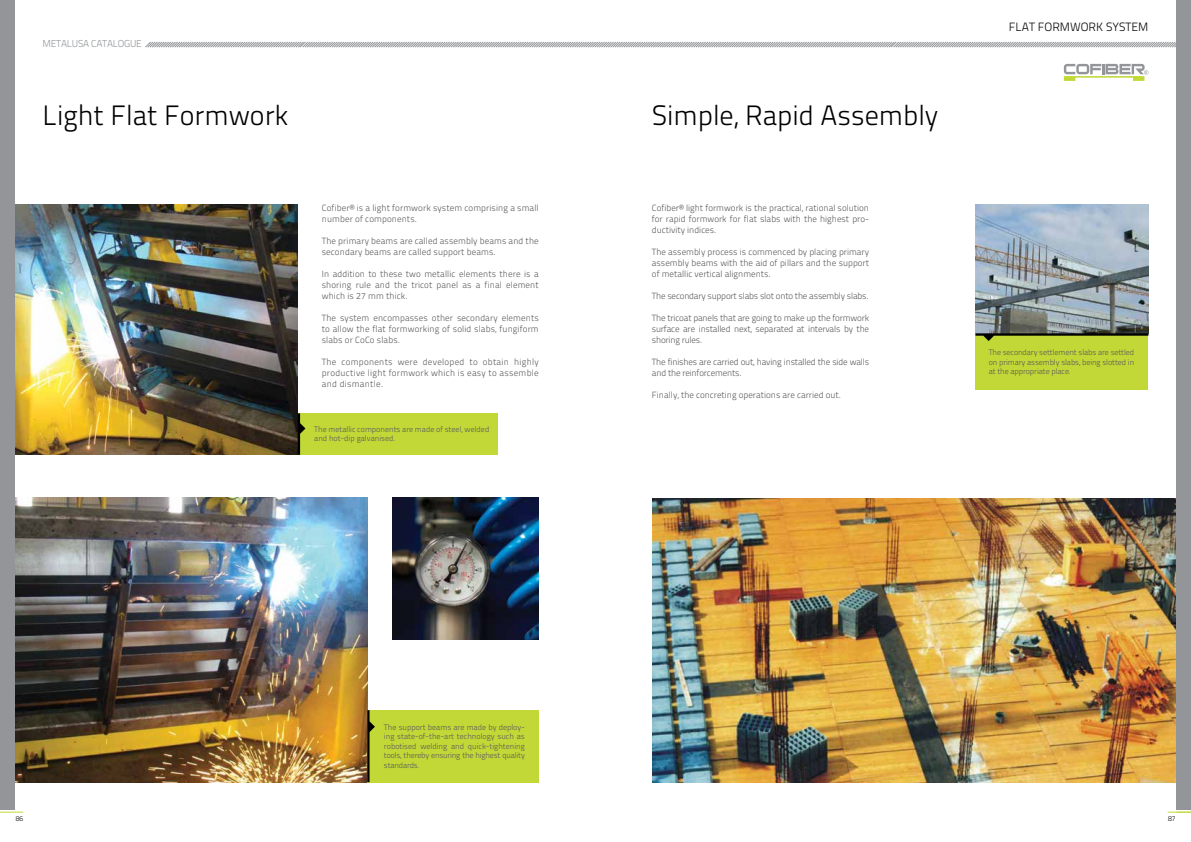
<style>
.page{position:relative;width:1191px;height:842px;background:#fff}
.page>*{position:absolute;margin:0;border:0;box-sizing:border-box;transform-origin:0 0}
.t1{font:300 28px "Titillium Text 22 L";color:#000}
.t2{font:300 12px "Titillium Text 22 L";color:#000}
.t3{font:300 10px "Titillium Text 22 L";letter-spacing:-.02em;color:#939598}
.t4{font:300 9px/11px "Titillium Text 22 L";color:#58595b;text-align:justify}
.t5{font:300 9px/11px "Titillium Text 22 L";letter-spacing:-.02em;color:#58595b}
.t6{font:300 8px/9.6px "Titillium Text 22 L";letter-spacing:-.01em;color:#58595b;text-align:justify}
.t7{font:300 7px "Titillium Text 22 L";color:#000}
</style>
<div class="page">
<svg style="left:145px;top:42px;width:1031px;height:6px;background:#c4c5c7"></svg>
<svg style="left:0;top:812px;width:23px;height:1px"></svg>
<img style="left:652px;top:499px;width:524px;height:283px">
<img style="left:14px;top:204px;width:284px;height:251px">
<img style="left:14px;top:497px;width:353px;height:285px">
<img style="left:392px;top:497px;width:147px;height:142px">
<div style="left:0;top:0;width:14px;height:809px;background:#939598"></div>
<div style="left:1176px;top:0;width:15px;height:809px;background:#939598"></div>
<svg style="left:1167px;top:812px;width:24px;height:1px"></svg>
<svg style="left:1063px;top:64px;width:85px;height:17px"></svg>
<div style="left:298px;top:413px;width:200px;height:42px;background:#c1d837"></div>
<svg style="left:298px;top:413px;width:7px;height:42px"></svg>
<div style="left:368px;top:710px;width:171px;height:72px;background:#c1d837"></div>
<div style="left:975px;top:334px;width:173px;height:55px;background:#c1d837"></div>
<svg style="left:367px;top:710px;width:8px;height:72px"></svg>
<img style="left:975px;top:204px;width:173px;height:129px">
<svg style="left:975px;top:333px;width:173px;height:8px"></svg>
<p class="t3" style="left:43px;top:36px;width:101px">METALUSA CATALOGUE</p>
<h1 class="t1" style="left:43px;top:95px;width:247px">Light Flat Formwork</h1>
<p class="t4" style="left:322px;top:202px;width:218px">Cofiber® is a light formwork system comprising a small number of components.</p>
<p class="t4" style="left:322px;top:235px;width:218px">The primary beams are called assembly beams and the secondary beams are called support beams.</p>
<p class="t4" style="left:322px;top:268px;width:218px">In addition to these two metallic elements there is a shoring rule and the tricot panel as a final element which is 27 mm thick.</p>
<p class="t4" style="left:322px;top:312px;width:218px">The system encompasses other secondary elements to allow the flat formworking of solid slabs, fungiform slabs or CoCo slabs.</p>
<p class="t4" style="left:322px;top:356px;width:218px">The components were developed to obtain highly productive light formwork which is easy to assemble and dismantle.</p>
<p class="t6" style="left:314px;top:424px;width:177px">The metallic components are made of steel, welded and hot-dip galvanised.</p>
<p class="t6" style="left:384px;top:722px;width:142px">The support beams are made by deploy&shy;ing state-of-the-art technology such as robotised welding and quick-tightening tools, thereby ensuring the highest quality standards.</p>
<h1 class="t1" style="left:652px;top:95px;width:288px">Simple, Rapid Assembly</h1>
<p class="t4" style="left:652px;top:202px;width:219px">Cofiber® light formwork is the practical, rational solution for rapid formwork for flat slabs with the highest pro&shy;ductivity indices.</p>
<p class="t4" style="left:652px;top:246px;width:219px">The assembly process is commenced by placing primary assembly beams with the aid of pillars and the support of metallic vertical alignments.</p>
<p class="t5" style="left:652px;top:290px;width:218px">The secondary support slabs slot onto the assembly slabs.</p>
<p class="t4" style="left:652px;top:312px;width:219px">The tricoat panels that are going to make up the formwork surface are installed next, separated at intervals by the shoring rules.</p>
<p class="t5" style="left:652px;top:356px;width:219px">The finishes are carried out, having installed the side walls and the reinforcements.</p>
<p class="t4" style="left:652px;top:389px;width:191px">Finally, the concreting operations are carried out.</p>
<h2 class="t2" style="left:1009px;top:18px;width:141px">FLAT FORMWORK SYSTEM</h2>
<p class="t6" style="left:988px;top:347px;width:147px">The secondary settlement slabs are settled on primary assembly slabs, being slotted in at the appropriate place.</p>
<p class="t7" style="left:16px;top:814px;width:9px">86</p>
<p class="t7" style="left:1168px;top:814px;width:9px">87</p>
</div>
